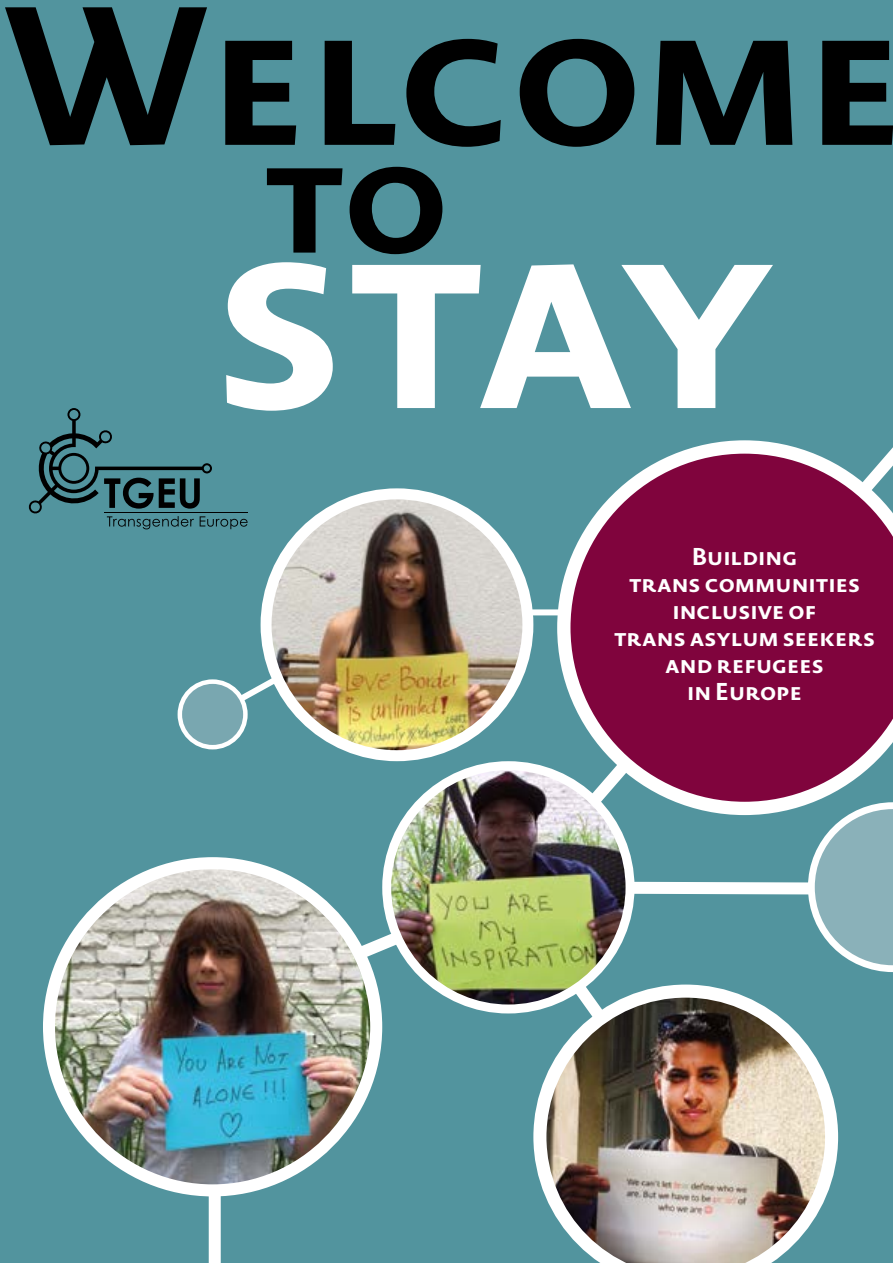
<style>
.page{position:relative;width:893px;height:1263px;background:#52949e}
.page>*{position:absolute;margin:0;border:0;box-sizing:border-box;transform-origin:0 0}
.t1{font:700 266.4px "Novel Sans Pro";color:#fff}
.t2{font:700 193.65px "Novel Sans Pro";color:#000}
.t3{font:700 156.9px "Novel Sans Pro";color:#000}
.t4{font:700 24px/27px "Novel Sans Pro";color:#fff;text-align:center}
</style>
<div class="page">
<svg style="left:203px;top:489px;width:544px;height:774px"></svg>
<svg style="left:484px;top:875px;width:409px;height:279px"></svg>
<img style="left:533px;top:984px;width:305px;height:279px">
<img style="left:49px;top:863px;width:327px;height:327px;border-radius:163px">
<div style="left:43px;top:857px;width:339px;height:339px;border:12px solid #fff;border-radius:50%"></div>
<img style="left:266px;top:494px;width:262px;height:262px;border-radius:131px">
<div style="left:261px;top:488px;width:272px;height:273px;border:11px solid #fff;border-radius:50%"></div>
<img style="left:387px;top:766px;width:243px;height:243px;border-radius:122px">
<div style="left:382px;top:761px;width:252px;height:252px;border:9px solid #fff;border-radius:50%"></div>
<svg style="left:28px;top:408px;width:220px;height:121px"></svg>
<svg style="left:557px;top:440px;width:336px;height:375px;background:#873661"></svg>
<svg style="left:808px;top:802px;width:85px;height:170px"></svg>
<div style="left:180px;top:682px;width:65px;height:65px;background:#79a7b0;border-radius:50%"></div>
<div style="left:178px;top:679px;width:70px;height:70px;border:4px solid #fff;border-radius:50%"></div>
<h2 class="t2" style="left:0;top:-68px;width:907px">Welcome</h2>
<h3 class="t3" style="left:263px;top:80px;width:187px">to</h3>
<h1 class="t1" style="left:213px;top:115px;width:565px">stay</h1>
<p class="t4" style="left:614px;top:542px;width:262px">Building<br>trans communities inclusive of<br>trans asylum seekers and refugees<br>in Europe</p>
</div>
